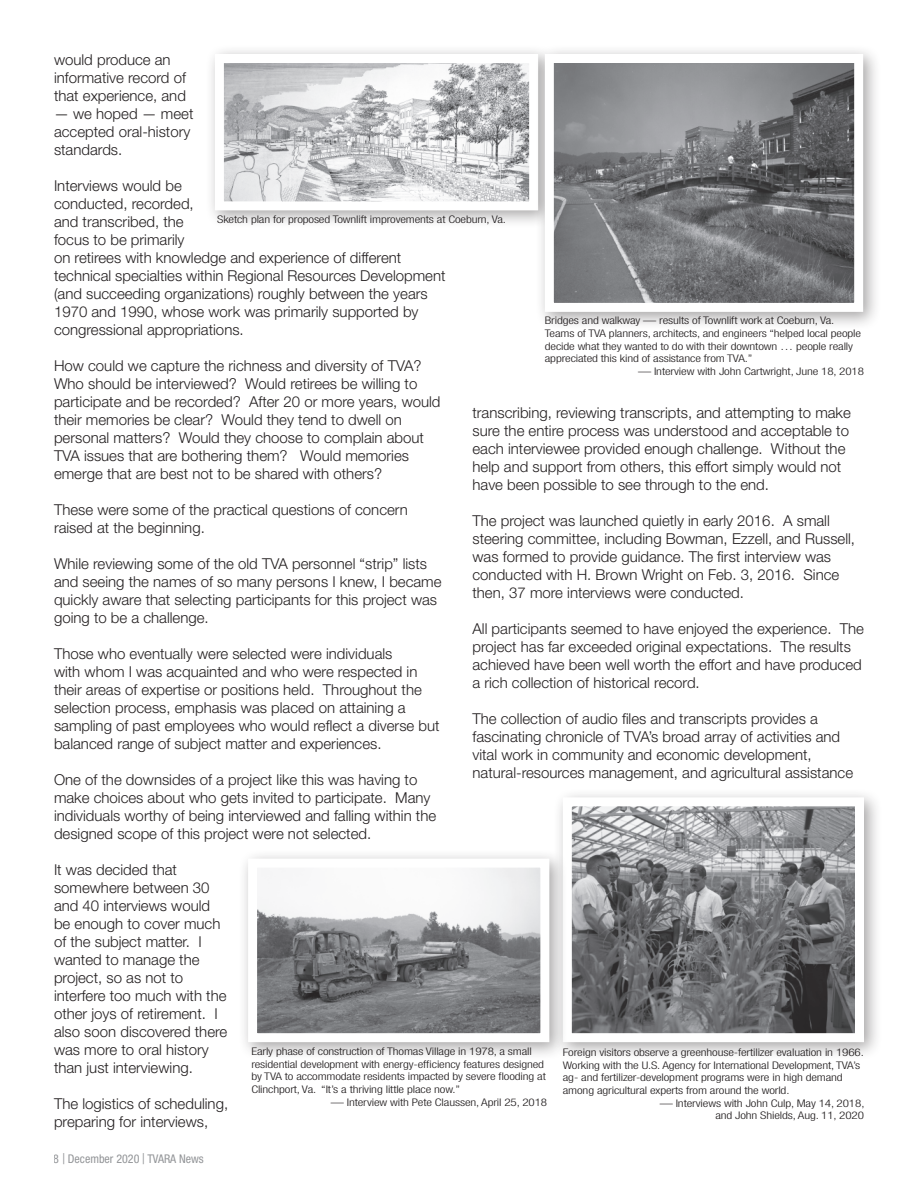
<style>
.page{position:relative;width:918px;height:1188px;background:#fff}
.page>*{position:absolute;margin:0;border:0;box-sizing:border-box;transform-origin:0 0}
.t1{font:300 15px/18px "Helvetica Neue LT Std";color:#231f20}
.t2{font:condensed 12px "Helvetica Neue LT Std";color:#939598}
.t3{font:300 condensed 10.5px/12.6px "Helvetica Neue LT Std";letter-spacing:-.01em;color:#231f20;scale:1.25 1}
.s1{font-size:15px}
</style>
<div class="page">
<div style="left:553px;top:788px;width:330px;height:273px;background:#231f20;opacity:.4"></div>
<svg style="left:558px;top:793px;width:310px;height:254px;background:#8f9092"></svg>
<div style="left:239px;top:849px;width:329px;height:212px;background:#231f20;opacity:.4"></div>
<svg style="left:244px;top:854px;width:310px;height:193px"></svg>
<div style="left:205px;top:45px;width:352px;height:184px;background:#231f20;opacity:.4"></div>
<svg style="left:210px;top:50px;width:325px;height:165px"></svg>
<div style="left:535px;top:45px;width:347px;height:286px;background:#231f20;opacity:.4"></div>
<svg style="left:540px;top:50px;width:328px;height:266px;background:#8d8e90"></svg>
<p class="t1" style="left:54px;top:50px;width:133px">would produce an informative record of that experience, and</p>
<p class="t1" style="left:54px;top:104px;width:141px">— we hoped — meet accepted oral-history standards.</p>
<p class="t1" style="left:54px;top:176px;width:393px">Interviews would be<br>conducted, recorded,<br>and transcribed, the<br>focus to be primarily<br>on retirees with knowledge and experience of different technical specialties within Regional Resources Development (and succeeding organizations) roughly between the years 1970 and 1990, whose work was primarily supported by congressional appropriations.</p>
<p class="t1" style="left:54px;top:356px;width:388px">How could we capture the richness and diversity of TVA?<br>Who should be interviewed? Would retirees be willing to participate and be recorded? After 20 or more years, would their memories be clear? Would they tend to dwell on personal matters? Would they choose to complain about TVA issues that are bothering them? Would memories emerge that are best not to be shared with others?</p>
<p class="t1" style="left:54px;top:500px;width:355px">These were some of the practical questions of concern raised at the beginning.</p>
<p class="t1" style="left:54px;top:554px;width:389px">While reviewing some of the old TVA personnel “strip” lists and seeing the names of so many persons I knew, I became quickly aware that selecting participants for this project was going to be a challenge.</p>
<p class="t1" style="left:54px;top:644px;width:387px">Those who eventually were selected were individuals<br>with whom I was acquainted and who were respected in their areas of expertise or positions held. Throughout the selection process, emphasis was placed on attaining a sampling of past employees who would reflect a diverse but balanced range of subject matter and experiences.</p>
<p class="t1" style="left:54px;top:770px;width:384px">One of the downsides of a project like this was having to make choices about who gets invited to participate. Many individuals worthy of being interviewed and falling within the designed scope of this project were not selected.</p>
<p class="t1" style="left:54px;top:860px;width:175px">It was decided that somewhere between 30 and 40 interviews would be enough to cover much of the subject matter. I wanted to manage the project, so as not to interfere too much with the other joys of retirement. I also soon discovered there was more to oral history than just interviewing.</p>
<p class="t1" style="left:54px;top:1094px;width:176px">The logistics of scheduling, preparing for interviews,</p>
<p class="t3" style="left:217px;top:213px;width:233px">Sketch plan for proposed Townlift improvements at Coeburn, Va.</p>
<p class="t3" style="left:545px;top:314px;width:254px">Bridges and walkway — results of Townlift work at Coeburn, Va.<br>Teams of TVA planners, architects, and engineers “helped local people decide what they wanted to do with their downtown … people really appreciated this kind of assistance from TVA.”</p>
<p class="t3" style="left:638px;top:365px;width:182px">— Interview with John Cartwright, June 18, 2018</p>
<p class="t1" style="left:472px;top:403px;width:380px">transcribing, reviewing transcripts, and attempting to make sure the entire process was understood and acceptable to each interviewee provided enough challenge. Without the help and support from others, this effort simply would not have been possible to see through to the end.</p>
<p class="t1" style="left:472px;top:511px;width:384px">The project was launched quietly in early 2016. A small steering committee, including Bowman, Ezzell, and Russell, was formed to provide guidance. The first interview was conducted with H. Brown Wright on Feb. 3, 2016. Since then, 37 more interviews were conducted.</p>
<p class="t1" style="left:472px;top:619px;width:393px">All participants seemed to have enjoyed the experience. The project has far exceeded original expectations. The results achieved have been well worth the effort and have produced a rich collection of historical record.</p>
<p class="t1" style="left:472px;top:709px;width:382px">The collection of audio files and transcripts provides a fascinating chronicle of TVA’s broad array of activities and vital work in community and economic development, natural-resources management, and agricultural assistance</p>
<p class="t3" style="left:251px;top:1045px;width:237px">Early phase of construction of Thomas Village in 1978, a small residential development with energy-efficiency features designed by TVA to accommodate residents impacted by severe flooding at Clinchport, Va. “It’s a thriving little place now.”</p>
<p class="t3" style="left:331px;top:1096px;width:175px">— Interview with Pete Claussen, April 25, 2018</p>
<p class="t3" style="left:563px;top:1046px;width:242px">Foreign visitors observe a greenhouse-fertilizer evaluation in 1966.<br>Working with the U.S. Agency for International Development, TVA’s ag- and fertilizer-development programs were in high demand among agricultural experts from around the world.</p>
<p class="t3" style="left:660px;top:1097px;width:165px;text-align:right">— Interviews with John Culp, May 14, 2018, and John Shields, Aug. 11, 2020</p>
<p class="t2" style="left:54px;top:1151px;width:152px">8 <span class="s1">|</span> December 2020 <span class="s1">|</span> TVARA News</p>
</div>
